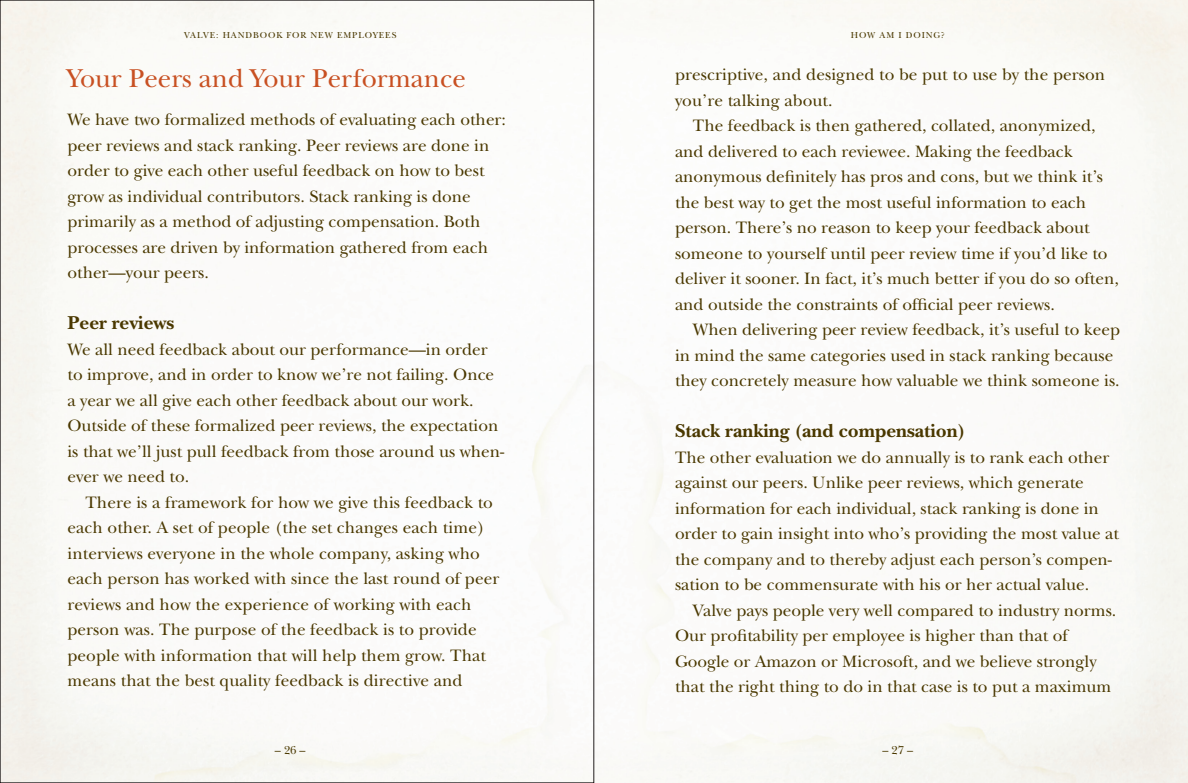
<style>
.page{position:relative;width:1188px;height:783px;background:#fff}
.page>*{position:absolute;margin:0;border:0;box-sizing:border-box;transform-origin:0 0}
.t1{font:27px "New Baskerville";color:#c85022}
.t2{font:700 19.5px "New Baskerville";color:#4a3800}
.t3{font:17.25px/25.5px "New Baskerville";color:#4a3800}
.t4{font:12px "New Baskerville";color:#4a3800}
.t5{font:9px "New Baskerville";letter-spacing:.1em;color:#4a3800}
</style>
<div class="page">
<p class="t5" style="left:184px;top:30px;width:214px">VALVE: HANDBOOK FOR NEW EMPLOYEES</p>
<h1 class="t1" style="left:68px;top:63px;width:400px">Your Peers and Your Performance</h1>
<p class="t3" style="left:68px;top:107px;width:440px">We have two formalized methods of evaluating each other: peer reviews and stack ranking. Peer reviews are done in order to give each other useful feedback on how to best grow as individual contributors. Stack ranking is done primarily as a method of adjusting compensation. Both processes are driven by information gathered from each other—your peers.</p>
<p class="t2" style="left:68px;top:312px;width:108px">Peer reviews</p>
<p class="t3" style="left:68px;top:337px;width:438px">We all need feedback about our performance—in order to improve, and in order to know we’re not failing. Once a year we all give each other feedback about our work.<br>Outside of these formalized peer reviews, the expectation is that we’ll just pull feedback from those around us when&shy;ever we need to.</p>
<p class="t3" style="left:68px;top:490px;width:433px;text-indent:18px">There is a framework for how we give this feedback to each other. A set of people (the set changes each time) interviews everyone in the whole company, asking who each person has worked with since the last round of peer reviews and how the experience of working with each person was. The purpose of the feedback is to provide people with information that will help them grow. That means that the best quality feedback is directive and</p>
<p class="t5" style="left:851px;top:30px;width:18px">How</p>
<p class="t5" style="left:880px;top:30px;width:9px">am</p>
<p class="t5" style="left:898px;top:30px;width:16px">I doing</p>
<p class="t5" style="left:941px;top:30px;width:5px">?</p>
<p class="t3" style="left:675px;top:62px;width:432px">prescriptive, and designed to be put to use by the person you’re talking about.</p>
<p class="t3" style="left:675px;top:113px;width:445px;text-indent:18px">The feedback is then gathered, collated, anonymized, and delivered to each reviewee. Making the feedback anonymous definitely has pros and cons, but we think it’s the best way to get the most useful information to each person. There’s no reason to keep your feedback about someone to yourself until peer review time if you’d like to deliver it sooner. In fact, it’s much better if you do so often, and outside the constraints of official peer reviews.</p>
<p class="t3" style="left:675px;top:317px;width:447px;text-indent:18px">When delivering peer review feedback, it’s useful to keep in mind the same categories used in stack ranking because they concretely measure how valuable we think someone is.</p>
<p class="t2" style="left:675px;top:419px;width:292px">Stack ranking (and compensation)</p>
<p class="t3" style="left:675px;top:444px;width:446px">The other evaluation we do annually is to rank each other against our peers. Unlike peer reviews, which generate information for each individual, stack ranking is done in order to gain insight into who’s providing the most value at the company and to thereby adjust each person’s compen&shy;sation to be commensurate with his or her actual value.</p>
<p class="t3" style="left:675px;top:597px;width:443px;text-indent:18px">Valve pays people very well compared to industry norms.<br>Our profitability per employee is higher than that of Google or Amazon or Microsoft, and we believe strongly that the right thing to do in that case is to put a maximum</p>
<p class="t4" style="left:275px;top:743px;width:32px">– 26 –</p>
<p class="t4" style="left:882px;top:743px;width:32px">– 27 –</p>
</div>
